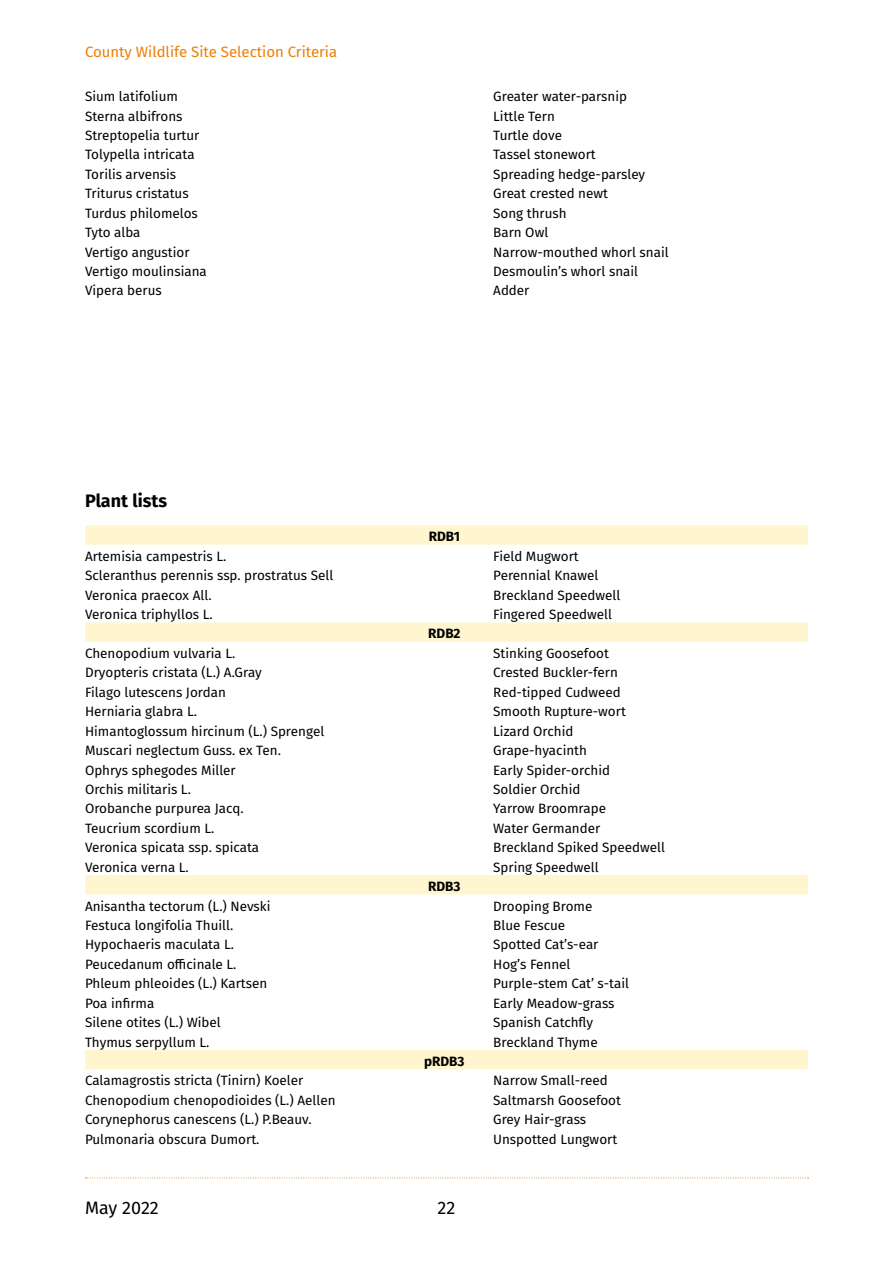
<style>
.page{position:relative;width:893px;height:1263px;background:#fff}
.page>*{position:absolute;margin:0;border:0;box-sizing:border-box;transform-origin:0 0}
.t1{font:700 18px "Fira Sans";color:#000}
.t2{font:18px "Fira Sans";color:#000}
.t3{font:15px "Fira Sans";color:#ef7d00}
.t4{font:13.5px "Fira Sans";color:#000}
.t5{font:700 13.5px "Fira Sans";color:#000}
</style>
<div class="page">
<svg style="left:85px;top:1177px;width:723px;height:1px"></svg>
<svg style="left:85px;top:525px;width:723px;height:544px"></svg>
<p class="t3" style="left:85px;top:40px;width:254px">County Wildlife Site Selection Criteria</p>
<p class="t4" style="left:85px;top:86px;width:94px">Sium latifolium</p>
<p class="t4" style="left:493px;top:86px;width:135px">Greater water-parsnip</p>
<p class="t4" style="left:85px;top:106px;width:99px">Sterna albifrons</p>
<p class="t4" style="left:493px;top:106px;width:63px">Little Tern</p>
<p class="t4" style="left:85px;top:125px;width:116px">Streptopelia turtur</p>
<p class="t4" style="left:493px;top:125px;width:70px">Turtle dove</p>
<p class="t4" style="left:85px;top:144px;width:111px">Tolypella intricata</p>
<p class="t4" style="left:493px;top:144px;width:104px">Tassel stonewort</p>
<p class="t4" style="left:85px;top:164px;width:93px">Torilis arvensis</p>
<p class="t4" style="left:493px;top:164px;width:153px">Spreading hedge-parsley</p>
<p class="t4" style="left:85px;top:183px;width:105px">Triturus cristatus</p>
<p class="t4" style="left:493px;top:183px;width:116px">Great crested newt</p>
<p class="t4" style="left:85px;top:203px;width:114px">Turdus philomelos</p>
<p class="t4" style="left:493px;top:203px;width:75px">Song thrush</p>
<p class="t4" style="left:85px;top:222px;width:57px">Tyto alba</p>
<p class="t4" style="left:493px;top:222px;width:57px">Barn Owl</p>
<p class="t4" style="left:85px;top:242px;width:106px">Vertigo angustior</p>
<p class="t4" style="left:493px;top:242px;width:177px">Narrow-mouthed whorl snail</p>
<p class="t4" style="left:85px;top:261px;width:123px">Vertigo moulinsiana</p>
<p class="t4" style="left:493px;top:261px;width:146px">Desmoulin’s whorl snail</p>
<p class="t4" style="left:85px;top:280px;width:78px">Vipera berus</p>
<p class="t4" style="left:493px;top:280px;width:38px">Adder</p>
<h1 class="t1" style="left:85px;top:485px;width:83px">Plant lists</h1>
<p class="t5" style="left:429px;top:525px;width:33px">RDB1</p>
<p class="t4" style="left:85px;top:546px;width:143px">Artemisia campestris L.</p>
<p class="t4" style="left:493px;top:546px;width:87px">Field Mugwort</p>
<p class="t4" style="left:85px;top:565px;width:250px">Scleranthus perennis ssp. prostratus Sell</p>
<p class="t4" style="left:493px;top:565px;width:107px">Perennial Knawel</p>
<p class="t4" style="left:85px;top:585px;width:128px">Veronica praecox All.</p>
<p class="t4" style="left:493px;top:585px;width:129px">Breckland Speedwell</p>
<p class="t4" style="left:85px;top:604px;width:129px">Veronica triphyllos L.</p>
<p class="t4" style="left:493px;top:604px;width:120px">Fingered Speedwell</p>
<p class="t5" style="left:428px;top:622px;width:34px">RDB2</p>
<p class="t4" style="left:85px;top:643px;width:152px">Chenopodium vulvaria L.</p>
<p class="t4" style="left:493px;top:643px;width:117px">Stinking Goosefoot</p>
<p class="t4" style="left:85px;top:662px;width:178px">Dryopteris cristata (L.) A.Gray</p>
<p class="t4" style="left:493px;top:662px;width:126px">Crested Buckler-fern</p>
<p class="t4" style="left:85px;top:682px;width:142px">Filago lutescens Jordan</p>
<p class="t4" style="left:493px;top:682px;width:129px">Red-tipped Cudweed</p>
<p class="t4" style="left:85px;top:701px;width:114px">Herniaria glabra L.</p>
<p class="t4" style="left:493px;top:701px;width:134px">Smooth Rupture-wort</p>
<p class="t4" style="left:85px;top:721px;width:241px">Himantoglossum hircinum (L.) Sprengel</p>
<p class="t4" style="left:493px;top:721px;width:82px">Lizard Orchid</p>
<p class="t4" style="left:85px;top:740px;width:197px">Muscari neglectum Guss. ex Ten.</p>
<p class="t4" style="left:493px;top:740px;width:95px">Grape-hyacinth</p>
<p class="t4" style="left:85px;top:759px;width:152px">Ophrys sphegodes Miller</p>
<p class="t4" style="left:493px;top:759px;width:118px">Early Spider-orchid</p>
<p class="t4" style="left:85px;top:779px;width:107px">Orchis militaris L.</p>
<p class="t4" style="left:493px;top:779px;width:89px">Soldier Orchid</p>
<p class="t4" style="left:85px;top:798px;width:160px">Orobanche purpurea Jacq.</p>
<p class="t4" style="left:493px;top:798px;width:114px">Yarrow Broomrape</p>
<p class="t4" style="left:85px;top:818px;width:131px">Teucrium scordium L.</p>
<p class="t4" style="left:493px;top:818px;width:109px">Water Germander</p>
<p class="t4" style="left:85px;top:837px;width:176px">Veronica spicata ssp. spicata</p>
<p class="t4" style="left:493px;top:837px;width:173px">Breckland Spiked Speedwell</p>
<p class="t4" style="left:85px;top:857px;width:105px">Veronica verna L.</p>
<p class="t4" style="left:493px;top:857px;width:107px">Spring Speedwell</p>
<p class="t5" style="left:428px;top:875px;width:34px">RDB3</p>
<p class="t4" style="left:85px;top:895px;width:187px">Anisantha tectorum (L.) Nevski</p>
<p class="t4" style="left:493px;top:895px;width:101px">Drooping Brome</p>
<p class="t4" style="left:85px;top:915px;width:150px">Festuca longifolia Thuill.</p>
<p class="t4" style="left:493px;top:915px;width:74px">Blue Fescue</p>
<p class="t4" style="left:85px;top:934px;width:150px">Hypochaeris maculata L.</p>
<p class="t4" style="left:493px;top:934px;width:107px">Spotted Cat’s-ear</p>
<p class="t4" style="left:85px;top:954px;width:153px">Peucedanum officinale L.</p>
<p class="t4" style="left:493px;top:954px;width:79px">Hog’s Fennel</p>
<p class="t4" style="left:85px;top:973px;width:184px">Phleum phleoides (L.) Kartsen</p>
<p class="t4" style="left:493px;top:973px;width:137px">Purple-stem Cat’ s-tail</p>
<p class="t4" style="left:85px;top:993px;width:71px">Poa infirma</p>
<p class="t4" style="left:493px;top:993px;width:123px">Early Meadow-grass</p>
<p class="t4" style="left:85px;top:1012px;width:137px">Silene otites (L.) Wibel</p>
<p class="t4" style="left:493px;top:1012px;width:101px">Spanish Catchfly</p>
<p class="t4" style="left:85px;top:1031px;width:126px">Thymus serpyllum L.</p>
<p class="t4" style="left:493px;top:1031px;width:106px">Breckland Thyme</p>
<p class="t5" style="left:424px;top:1050px;width:42px">pRDB3</p>
<p class="t4" style="left:85px;top:1070px;width:220px">Calamagrostis stricta (Tinirn) Koeler</p>
<p class="t4" style="left:493px;top:1070px;width:116px">Narrow Small-reed</p>
<p class="t4" style="left:85px;top:1090px;width:252px">Chenopodium chenopodioides (L.) Aellen</p>
<p class="t4" style="left:493px;top:1090px;width:129px">Saltmarsh Goosefoot</p>
<p class="t4" style="left:85px;top:1109px;width:228px">Corynephorus canescens (L.) P.Beauv.</p>
<p class="t4" style="left:493px;top:1109px;width:94px">Grey Hair-grass</p>
<p class="t4" style="left:85px;top:1129px;width:176px">Pulmonaria obscura Dumort.</p>
<p class="t4" style="left:493px;top:1129px;width:126px">Unspotted Lungwort</p>
<h1 class="t2" style="left:85px;top:1194px;width:75px">May 2022</h1>
<h1 class="t2" style="left:438px;top:1194px;width:19px">22</h1>
</div>
